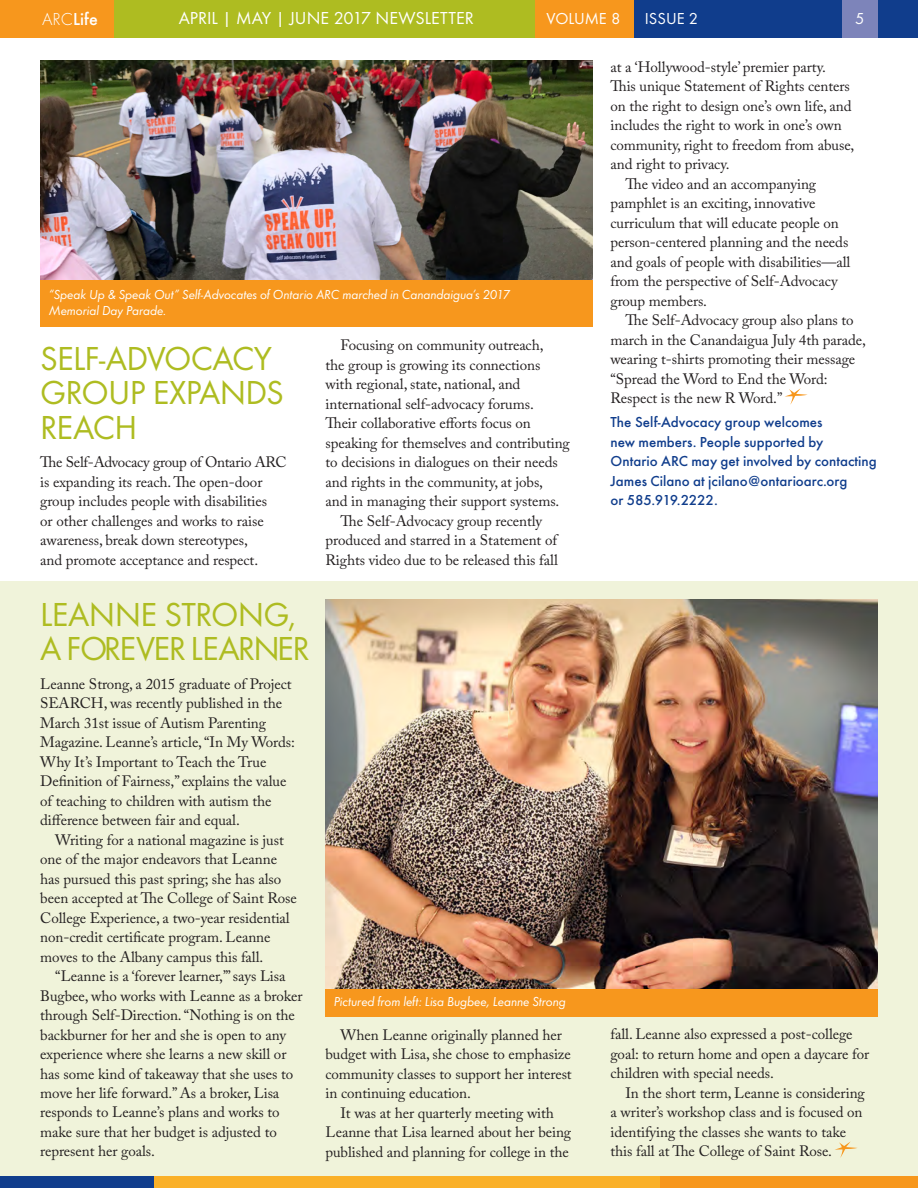
<style>
.page{position:relative;width:918px;height:1188px;background:#fff}
.page>*{position:absolute;margin:0;border:0;box-sizing:border-box;transform-origin:0 0}
.Body{font:34.5px/34.5px "Futura T";letter-spacing:-.025em;color:#aebc21}
.t1{font:18px "Futura T";color:#fff}
.t2{font:500 18px "Futura T";color:#fff}
.t3{font:16.5px "Futura T";color:#fff}
.t4{font:15px/19.5px "Adobe Caslon Pro";letter-spacing:-.005em;color:#231f20}
.Body-2{font:500 15px/19.5px "Futura T";color:#103d8c}
.Body-3{font:italic 13.5px/16.5px "Futura T";letter-spacing:-.01em;color:#fff}
.s1{font-weight:300}
</style>
<div class="page">
<div style="left:634px;top:0;width:284px;height:37px;background:#103d8c"></div>
<div style="left:0;top:582px;width:918px;height:594px;background:#f0f3da"></div>
<div style="left:113px;top:0;width:423px;height:37px;background:#aebc21"></div>
<div style="left:536px;top:0;width:98px;height:37px;background:#f7971d"></div>
<div style="left:0;top:0;width:113px;height:37px;background:#f7971d"></div>
<div style="left:660px;top:1176px;width:258px;height:12px;background:#f7971d"></div>
<div style="left:0;top:1176px;width:154px;height:12px;background:#103d8c"></div>
<div style="left:154px;top:1176px;width:506px;height:12px;background:#fab028"></div>
<div style="left:842px;top:0;width:36px;height:37px;background:#7d84ba"></div>
<img style="left:41px;top:60px;width:551px;height:220px">
<img style="left:325px;top:599px;width:553px;height:390px">
<div style="left:40px;top:280px;width:553px;height:46px;background:#f7971d"></div>
<div style="left:325px;top:989px;width:553px;height:27px;background:#f7971d"></div>
<svg style="left:785px;top:388px;width:23px;height:17px"></svg>
<svg style="left:835px;top:1141px;width:22px;height:17px"></svg>
<p class="t2" style="left:42px;top:8px;width:57px"><span class="s1">ARC</span>Life</p>
<p class="t1" style="left:179px;top:8px;width:297px">APRIL | MAY | JUNE 2017 NEWSLETTER</p>
<p class="t3" style="left:547px;top:9px;width:75px">VOLUME 8</p>
<p class="t3" style="left:645px;top:9px;width:55px">ISSUE 2</p>
<p class="t3" style="left:855px;top:9px;width:11px">5</p>
<p class="Body-3" style="left:49px;top:286px;width:463px">“Speak Up &amp; Speak Out” Self-Advocates of Ontario ARC marched in Canandaigua’s 2017<br>Memorial Day Parade.</p>
<p class="Body" style="left:40px;top:341px;width:245px">SELF-ADVOCACY<br>GROUP EXPANDS<br>REACH</p>
<p class="t4" style="left:40px;top:453px;width:248px">The Self-Advocacy group of Ontario ARC is expanding its reach. The open-door group includes people with disabilities<br>or other challenges and works to raise awareness, break down stereotypes,<br>and promote acceptance and respect.</p>
<p class="Body" style="left:40px;top:596px;width:271px">LEANNE STRONG,<br>A FOREVER LEARNER</p>
<p class="t4" style="left:40px;top:674px;width:256px">Leanne Strong, a 2015 graduate of Project SEARCH, was recently published in the March 31st issue of Autism Parenting Magazine. Leanne’s article, “In My Words:<br>Why It’s Important to Teach the True Definition of Fairness,” explains the value of teaching to children with autism the difference between fair and equal.</p>
<p class="t4" style="left:40px;top:830px;width:258px;text-indent:15px">Writing for a national magazine is just one of the major endeavors that Leanne has pursued this past spring; she has also been accepted at The College of Saint Rose College Experience, a two-year residential non-credit certificate program. Leanne moves to the Albany campus this fall.</p>
<p class="t4" style="left:40px;top:966px;width:264px;text-indent:15px">“Leanne is a ‘forever learner,’” says Lisa Bugbee, who works with Leanne as a broker through Self-Direction. “Nothing is on the backburner for her and she is open to any experience where she learns a new skill or has some kind of takeaway that she uses to move her life forward.” As a broker, Lisa responds to Leanne’s plans and works to make sure that her budget is adjusted to represent her goals.</p>
<p class="t4" style="left:326px;top:336px;width:246px;text-indent:15px">Focusing on community outreach,<br>the group is growing its connections with regional, state, national, and international self-advocacy forums.<br>Their collaborative efforts focus on speaking for themselves and contributing to decisions in dialogues on their needs and rights in the community, at jobs,<br>and in managing their support systems.</p>
<p class="t4" style="left:326px;top:511px;width:234px;text-align:center">The Self-Advocacy group recently produced and starred in a Statement of<br>Rights video due to be released this fall</p>
<p class="Body-3" style="left:334px;top:993px;width:234px">Pictured from left: Lisa Bugbee, Leanne Strong</p>
<p class="t4" style="left:326px;top:1025px;width:248px;text-indent:15px">When Leanne originally planned her budget with Lisa, she chose to emphasize community classes to support her interest in continuing education.</p>
<p class="t4" style="left:326px;top:1103px;width:247px;text-align:center">It was at her quarterly meeting with<br>Leanne that Lisa learned about her being published and planning for college in the</p>
<p class="t4" style="left:610px;top:57px;width:245px">at a ‘Hollywood-style’ premier party.<br>This unique Statement of Rights centers on the right to design one’s own life, and includes the right to work in one’s own community, right to freedom from abuse, and right to privacy.</p>
<p class="t4" style="left:610px;top:174px;width:241px;text-indent:15px">The video and an accompanying pamphlet is an exciting, innovative curriculum that will educate people on person-centered planning and the needs and goals of people with disabilities—all from the perspective of Self-Advocacy group members.</p>
<p class="t4" style="left:610px;top:310px;width:257px;text-indent:15px">The Self-Advocacy group also plans to march in the Canandaigua July 4th parade, wearing t-shirts promoting their message “Spread the Word to End the Word:<br>Respect is the new R Word.”</p>
<p class="Body-2" style="left:611px;top:412px;width:268px">The Self-Advocacy group welcomes<br>new members. People supported by<br>Ontario ARC may get involved by contacting James Cilano at jcilano@ontarioarc.org<br>or 585.919.2222.</p>
<p class="t4" style="left:611px;top:1025px;width:260px">fall. Leanne also expressed a post-college goal: to return home and open a daycare for children with special needs.</p>
<p class="t4" style="left:611px;top:1083px;width:256px;text-indent:15px">In the short term, Leanne is considering a writer’s workshop class and is focused on identifying the classes she wants to take this fall at The College of Saint Rose.</p>
</div>
